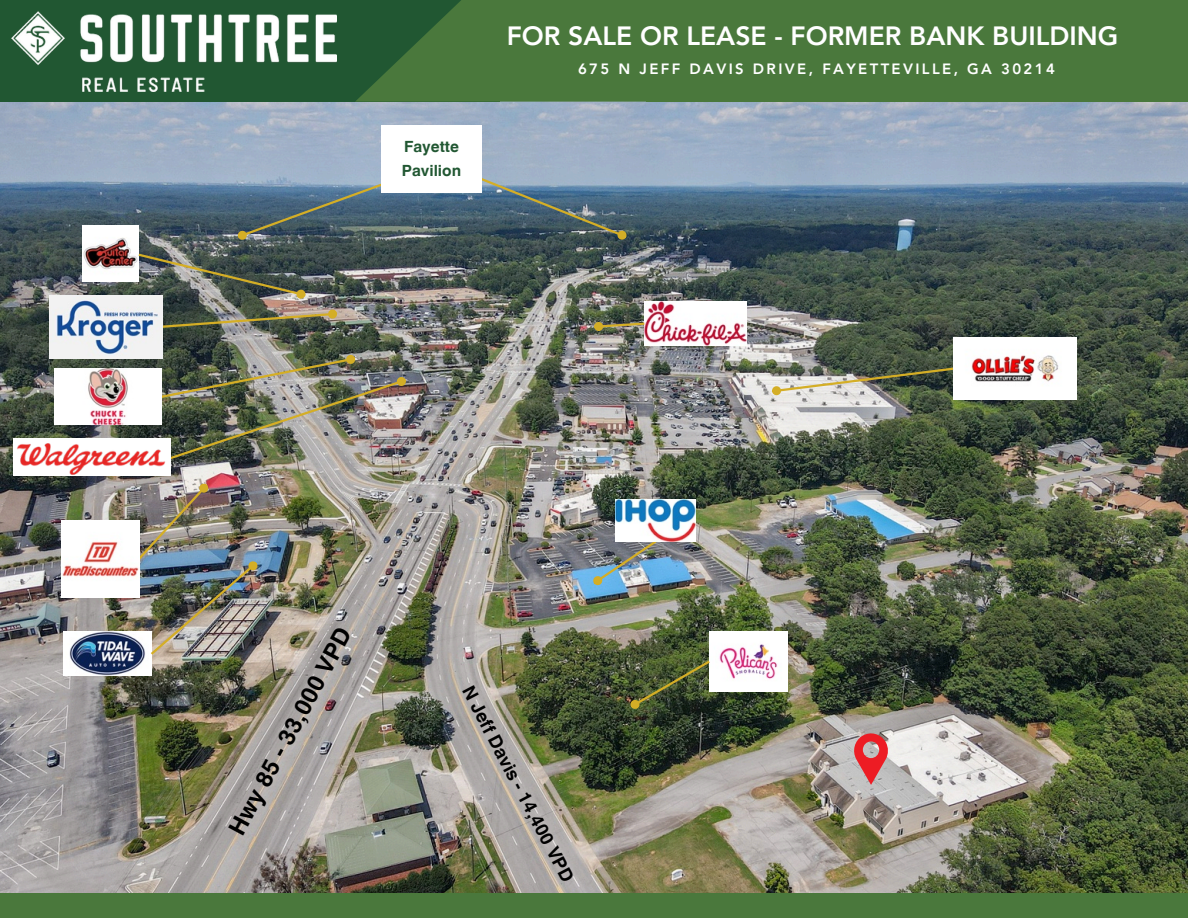
<style>
.page{position:relative;width:1188px;height:918px;background:#fff}
.page>*{position:absolute;margin:0;border:0;box-sizing:border-box;transform-origin:0 0}
.t1{font:800 32.25px "Avenir LT Pro";color:#fff}
.t2{font:800 26.4px "Avenir LT Pro";color:#fff}
.t3{font:700 23.55px "Helvetica World";color:#000}
.t4{font:700 18.15px "Helvetica World";color:#000}
.t5{font:700 15.45px/23.7px "Helvetica World";color:#215732}
.t6{font:800 14.85px "Avenir LT Pro";letter-spacing:.16em;color:#fff}
</style>
<div class="page">
<img style="left:0;top:102px;width:1188px;height:791px">
<div style="left:0;top:0;width:500px;height:102px;background:#215732"></div>
<svg style="left:355px;top:0;width:291px;height:102px;fill:#4a783c"></svg>
<div style="left:646px;top:0;width:542px;height:102px;background:#4a783c"></div>
<div style="left:0;top:893px;width:1188px;height:25px;background:#4a783c"></div>
<img style="left:12px;top:11px;width:325px;height:80px">
<svg style="left:852px;top:731px;width:37px;height:54px;background:#d37477"></svg>
<img style="left:590px;top:538px;width:69px;height:50px">
<img style="left:616px;top:499px;width:80px;height:43px">
<img style="left:709px;top:632px;width:79px;height:60px">
<svg style="left:627px;top:659px;width:85px;height:53px;background:#4b5531"></svg>
<img style="left:64px;top:632px;width:87px;height:44px">
<img style="left:136px;top:480px;width:125px;height:177px">
<img style="left:61px;top:520px;width:78px;height:78px">
<img style="left:953px;top:338px;width:124px;height:62px">
<img style="left:778px;top:366px;width:178px;height:27px">
<div style="left:773px;top:387px;width:7px;height:7px;background:#d4ae26;border-radius:50%"></div>
<div style="left:772px;top:386px;width:9px;height:9px;border:2px solid #d4ae26;border-radius:50%"></div>
<img style="left:15px;top:438px;width:153px;height:41px">
<img style="left:159px;top:358px;width:249px;height:104px">
<div style="left:347px;top:356px;width:7px;height:7px;background:#d4ae26;border-radius:3px"></div>
<div style="left:346px;top:355px;width:9px;height:9px;border:2px solid #d4ae26;border-radius:3px"></div>
<img style="left:55px;top:369px;width:107px;height:56px">
<img style="left:644px;top:302px;width:103px;height:44px">
<svg style="left:600px;top:321px;width:47px;height:8px"></svg>
<div style="left:595px;top:323px;width:7px;height:7px;background:#d4ae26;border-radius:50%"></div>
<div style="left:594px;top:322px;width:9px;height:9px;border:2px solid #d4ae26;border-radius:50%"></div>
<svg style="left:162px;top:312px;width:169px;height:17px;background:#686950"></svg>
<div style="left:329px;top:311px;width:7px;height:7px;background:#d4ae26;border-radius:50%"></div>
<div style="left:328px;top:309px;width:9px;height:10px;border:2px solid #d4ae26;border-radius:50%"></div>
<img style="left:50px;top:295px;width:112px;height:63px">
<img style="left:83px;top:225px;width:56px;height:57px">
<img style="left:136px;top:252px;width:164px;height:44px">
<div style="left:297px;top:290px;width:8px;height:8px;background:#d4ae26;border-radius:3px"></div>
<div style="left:296px;top:289px;width:10px;height:10px;border:2px solid #d4ae26;border-radius:3px"></div>
<svg style="left:235px;top:125px;width:394px;height:118px;background:#8799a7"></svg>
<p class="t5" style="left:402px;top:133px;width:61px">Fayette<br>Pavilion</p>
<h1 class="t1" style="left:620px;top:21px;width:162px">SITE PLAN</h1>
<h2 class="t2" style="left:507px;top:25px;width:613px">FOR SALE OR LEASE - FORMER BANK BUILDING</h2>
<p class="t6" style="left:578px;top:63px;width:478px">675 N JEFF DAVIS DRIVE, FAYETTEVILLE, GA 30214</p>
<h3 class="t3" style="left:219px;top:824px;width:233px;rotate:-62deg">Hwy 85 - 33,000 VPD</h3>
<p class="t4" style="left:480px;top:681px;width:220px;rotate:62deg">N Jeff Davis - 14,400 VPD</p>
</div>
